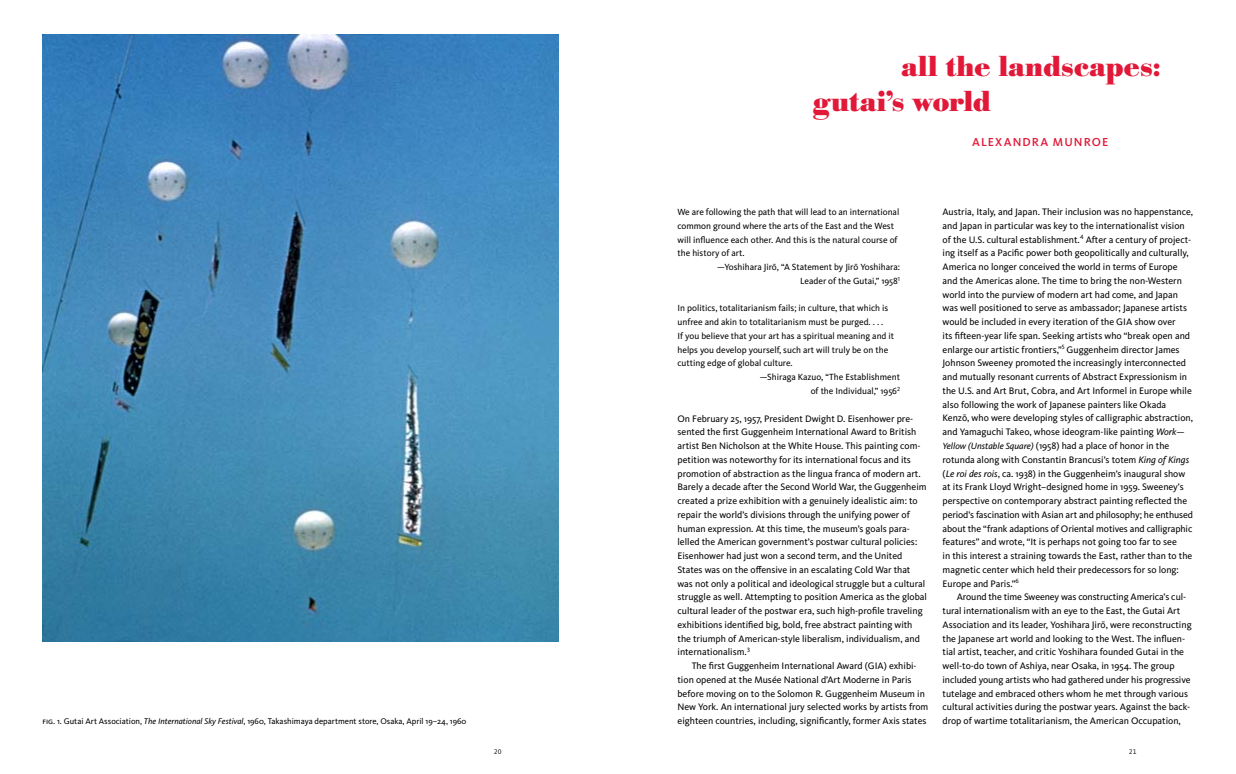
<style>
.page{position:relative;width:1236px;height:774px;background:#fff}
.page>*{position:absolute;margin:0;border:0;box-sizing:border-box;transform-origin:0 0}
.t1{font:800 28px "Bodoni";letter-spacing:-.005em;color:#e11837}
.t2{font:500 12px "Kievit OT";letter-spacing:.09em;color:#e11837}
.t3{font:9.8px/13.7px "Kievit OT";color:#000}
.t4{font:9.2px "Kievit OT";color:#000}
.t5{font:8.5px "Kievit OT";color:#000}
.t6{font:7px "Kievit OT";color:#000}
.s1{font-style:italic}
.s2{font-style:italic;font-size:9.2px}
</style>
<div class="page">
<img style="left:43px;top:34px;width:515px;height:607px">
<h1 class="t1" style="left:901px;top:52px;width:261px">all the landscapes:</h1>
<h1 class="t1" style="left:813px;top:87px;width:179px">gutai’s world</h1>
<p class="t2" style="left:972px;top:135px;width:138px">ALEXANDRA MUNROE</p>
<p class="t3" style="left:943px;top:205px;width:252px">Austria, Italy, and Japan. Their inclusion was no happenstance, and Japan in particular was key to the internationalist vision of the U.S. cultural establishment.<sup>4</sup> After a century of project&shy;ing itself as a Pacific power both geopolitically and culturally, America no longer conceived the world in terms of Europe and the Americas alone. The time to bring the non-Western world into the purview of modern art had come, and Japan was well positioned to serve as ambassador; Japanese artists would be included in every iteration of the GIA show over<br>its fifteen-year life span. Seeking artists who “break open and enlarge our artistic frontiers,”<sup>5</sup> Guggenheim director James Johnson Sweeney promoted the increasingly interconnected and mutually resonant currents of Abstract Expressionism in the U.S. and Art Brut, Cobra, and Art Informel in Europe while also following the work of Japanese painters like Okada Kenzō, who were developing styles of calligraphic abstraction, and Yamaguchi Takeo, whose ideogram-like painting <span class="s1">Work</span><span class="s2">— Yellow (Unstable Square)</span> (1958) had a place of honor in the rotunda along with Constantin Brancusi’s totem <span class="s1">King of Kings </span>(<span class="s1">Le roi des rois</span>, ca. 1938) in the Guggenheim’s inaugural show at its Frank Lloyd Wright–designed home in 1959. Sweeney’s perspective on contemporary abstract painting reflected the period’s fascination with Asian art and philosophy; he enthused about the “frank adaptions of Oriental motives and calligraphic features” and wrote, “It is perhaps not going too far to see<br>in this interest a straining towards the East, rather than to the magnetic center which held their predecessors for so long:<br>Europe and Paris.”<sup>6</sup></p>
<p class="t3" style="left:943px;top:590px;width:251px;text-indent:14px">Around the time Sweeney was constructing America’s cul&shy;tural internationalism with an eye to the East, the Gutai Art Association and its leader, Yoshihara Jirō, were reconstructing the Japanese art world and looking to the West. The influen&shy;tial artist, teacher, and critic Yoshihara founded Gutai in the well-to-do town of Ashiya, near Osaka, in 1954. The group included young artists who had gathered under his progressive tutelage and embraced others whom he met through various cultural activities during the postwar years. Against the back-</p>
<p class="t4" style="left:677px;top:207px;width:223px">We are following the path that will lead to an international</p>
<p class="t4" style="left:677px;top:221px;width:218px">common ground where the arts of the East and the West</p>
<p class="t4" style="left:677px;top:234px;width:222px">will influence each other. And this is the natural course of</p>
<p class="t4" style="left:677px;top:248px;width:69px">the history of art.</p>
<p class="t4" style="left:717px;top:262px;width:184px">—Yoshihara Jirō, “A Statement by Jirō Yoshihara:</p>
<p class="t4" style="left:800px;top:276px;width:101px">Leader of the Gutai,” 1958<sup>1</sup></p>
<p class="t4" style="left:677px;top:303px;width:212px">In politics, totalitarianism fails; in culture, that which is</p>
<p class="t4" style="left:677px;top:317px;width:207px">unfree and akin to totalitarianism must be purged. . . .</p>
<p class="t4" style="left:677px;top:331px;width:218px">If you believe that your art has a spiritual meaning and it</p>
<p class="t4" style="left:677px;top:344px;width:212px">helps you develop yourself, such art will truly be on the</p>
<p class="t4" style="left:677px;top:358px;width:117px">cutting edge of global culture.</p>
<p class="t4" style="left:760px;top:372px;width:142px">—Shiraga Kazuo, “The Establishment</p>
<p class="t4" style="left:811px;top:386px;width:91px">of the Individual,” 1956<sup>2</sup></p>
<p class="t3" style="left:677px;top:411px;width:251px">On February 25, 1957, President Dwight D. Eisenhower pre&shy;sented the first Guggenheim International Award to British artist Ben Nicholson at the White House. This painting com&shy;petition was noteworthy for its international focus and its promotion of abstraction as the lingua franca of modern art.<br>Barely a decade after the Second World War, the Guggenheim created a prize exhibition with a genuinely idealistic aim: to repair the world’s divisions through the unifying power of human expression. At this time, the museum’s goals para&shy;lelled the American government’s postwar cultural policies:<br>Eisenhower had just won a second term, and the United States was on the offensive in an escalating Cold War that was not only a political and ideological struggle but a cultural struggle as well. Attempting to position America as the global cultural leader of the postwar era, such high-profile traveling exhibitions identified big, bold, free abstract painting with the triumph of American-style liberalism, individualism, and internationalism.<sup>3</sup></p>
<p class="t3" style="left:677px;top:659px;width:252px;text-indent:14px">The first Guggenheim International Award (GIA) exhibi&shy;tion opened at the Musée National d’Art Moderne in Paris before moving on to the Solomon R. Guggenheim Museum in New York. An international jury selected works by artists from eighteen countries, including, significantly, former Axis states</p>
<p class="t5" style="left:43px;top:716px;width:425px">fig. 1. Gutai Art Association, <span class="s1">The International Sky Festival</span>, 1960, Takashimaya department store, Osaka, April 19–24, 1960</p>
<p class="t3" style="left:943px;top:714px;width:240px">drop of wartime totalitarianism, the American Occupation,</p>
<p class="t6" style="left:494px;top:747px;width:10px">20</p>
<p class="t6" style="left:1129px;top:747px;width:10px">21</p>
</div>
